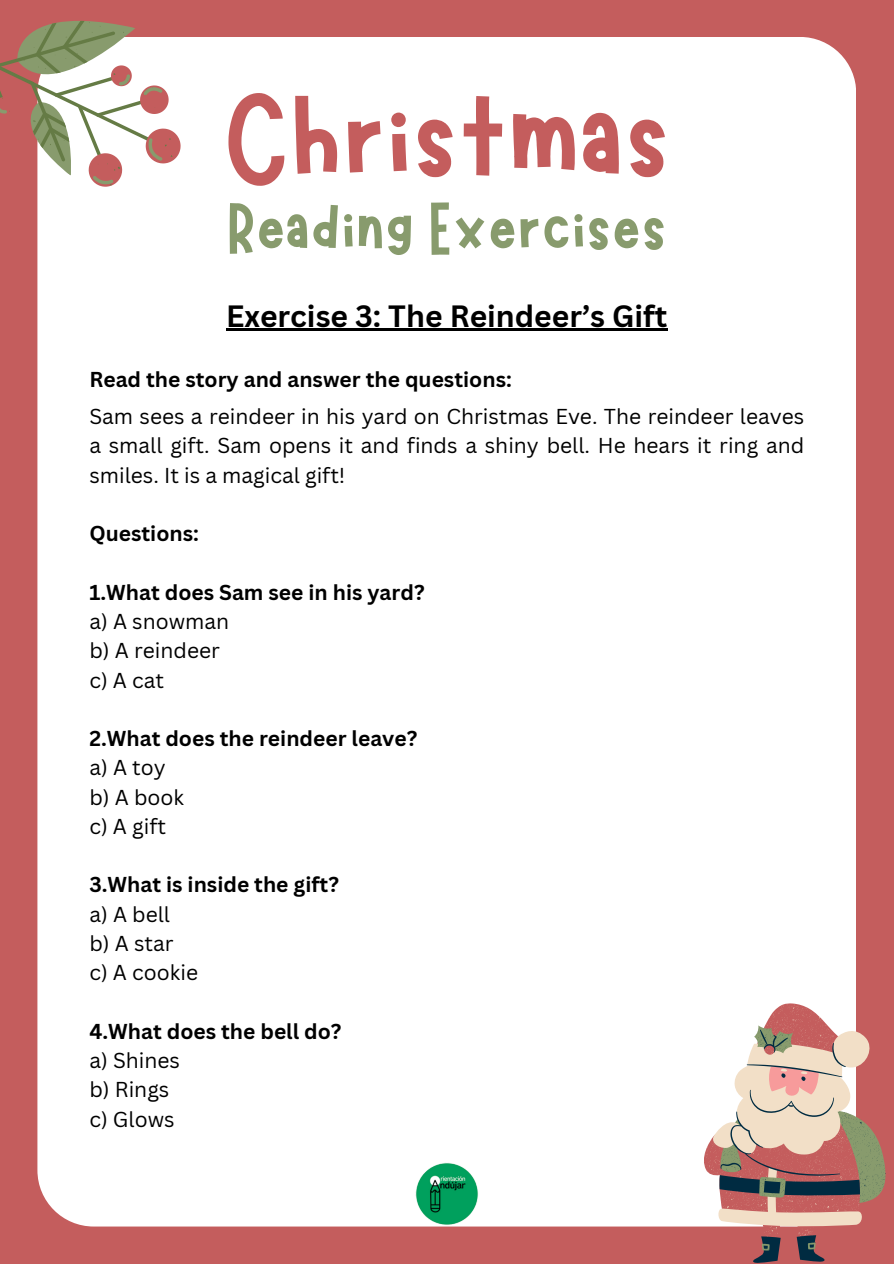
<style>
.page{position:relative;width:894px;height:1264px;background:#fff}
.page>*{position:absolute;margin:0;border:0;box-sizing:border-box;transform-origin:0 0}
.t1{font:135px "Marykate";color:#c45d5d}
.t2{font:75px "Marykate";color:#889b6d}
.t3{font:700 30px "Canva Sans";color:#000}
.t4{font:21px/29.2px "Canva Sans";color:#000;text-align:justify}
.t5{font:700 21px "Canva Sans";color:#000}
</style>
<div class="page">
<div style="left:0;top:0;width:893px;height:1263px;background:#c45d5d"></div>
<div style="left:37px;top:37px;width:819px;height:1189px;background:#fff;border-radius:56px"></div>
<svg style="left:699px;top:1003px;width:187px;height:260px"></svg>
<svg style="left:0;top:20px;width:181px;height:172px"></svg>
<hr style="left:226px;top:329px;width:441px;height:2px;background:#000">
<img style="left:367px;top:1163px;width:159px;height:64px">
<p class="t1" style="left:223px;top:51px;width:449px">Christmas</p>
<p class="t2" style="left:227px;top:180px;width:441px">Reading Exercises</p>
<h1 class="t3" style="left:226px;top:294px;width:443px">Exercise 3: The Reindeer’s Gift</h1>
<h2 class="t5" style="left:89px;top:365px;width:424px">Read the story and answer the questions:</h2>
<h3 class="t4" style="left:89px;top:401px;width:716px">Sam sees a reindeer in his yard on Christmas Eve. The reindeer leaves a small gift. Sam opens it and finds a shiny bell. He hears it ring and smiles. It is a magical gift!</h3>
<p class="t5" style="left:89px;top:519px;width:111px">Questions:</p>
<h3 class="t5" style="left:89px;top:577px;width:336px">1.What does Sam see in his yard?</h3>
<p class="t4" style="left:89px;top:606px;width:141px">a) A snowman</p>
<p class="t4" style="left:89px;top:635px;width:132px">b) A reindeer</p>
<p class="t4" style="left:89px;top:664px;width:76px">c) A cat</p>
<p class="t5" style="left:89px;top:723px;width:329px">2.What does the reindeer leave?</p>
<p class="t4" style="left:89px;top:752px;width:78px">a) A toy</p>
<p class="t4" style="left:89px;top:781px;width:96px">b) A book</p>
<p class="t4" style="left:89px;top:811px;width:78px">c) A gift</p>
<p class="t5" style="left:89px;top:870px;width:251px">3.What is inside the gift?</p>
<p class="t4" style="left:89px;top:898px;width:82px">a) A bell</p>
<p class="t4" style="left:89px;top:928px;width:86px">b) A star</p>
<p class="t4" style="left:89px;top:957px;width:110px">c) A cookie</p>
<p class="t5" style="left:89px;top:1016px;width:254px">4.What does the bell do?</p>
<p class="t4" style="left:89px;top:1045px;width:92px">a) Shines</p>
<p class="t4" style="left:89px;top:1074px;width:81px">b) Rings</p>
<p class="t4" style="left:89px;top:1103px;width:87px">c) Glows</p>
</div>
